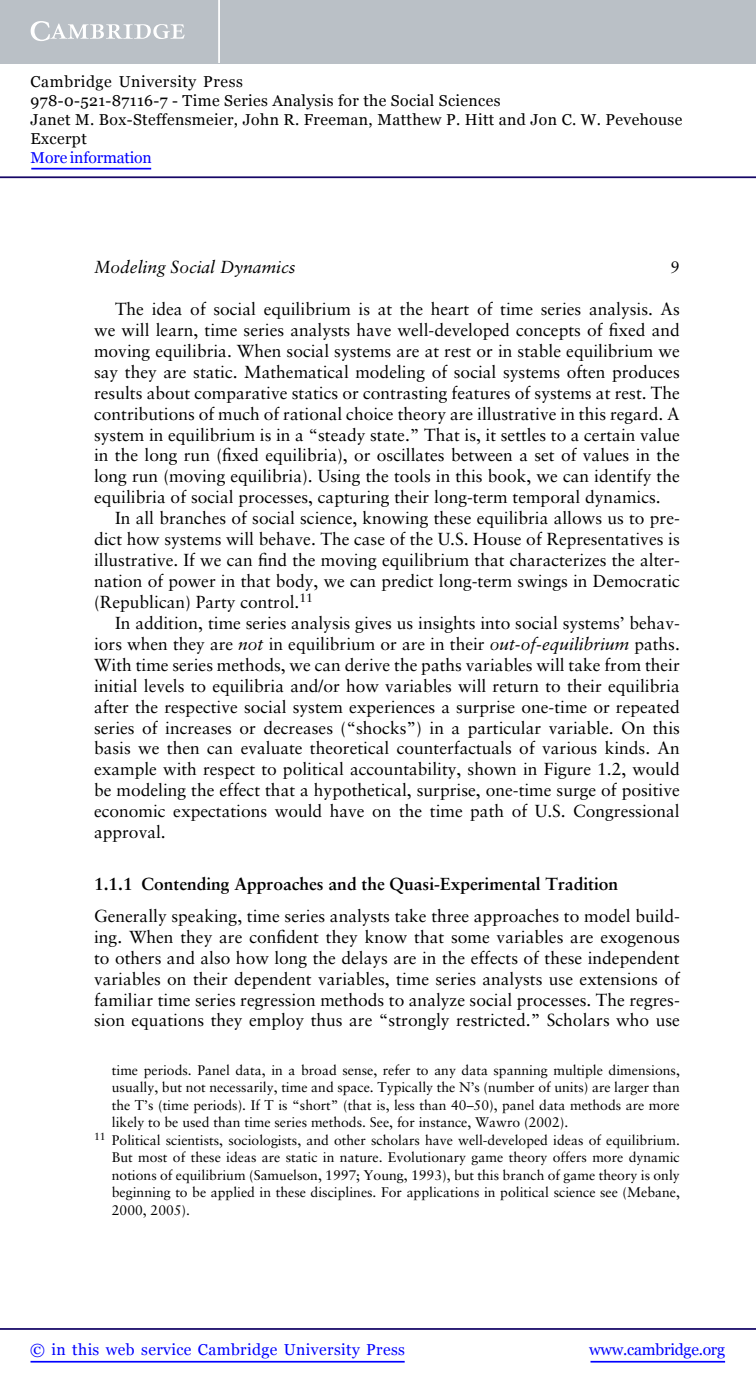
<style>
.page{position:relative;width:756px;height:1388px;background:#fff}
.page>*{position:absolute;margin:0;border:0;box-sizing:border-box;transform-origin:0 0}
.t1{font:17.5px/21px "Sabon";color:#000;text-align:justify}
.t2{font:700 17.5px "Sabon";color:#000}
.t3{font:italic 17.5px "Sabon";color:#000}
.t4{font:16.62px "Sabon";color:#000}
.t5{font:15.75px/18.9px "Georgia";letter-spacing:.025em;color:#000}
.t6{font:15.75px "Georgia";letter-spacing:.025em;color:#00f}
.t7{font:15.75px "Georgia";letter-spacing:-.015em;color:#00f}
.t8{font:15.75px "Georgia";letter-spacing:-.01em;color:#00f}
.t9{font:14px "Sabon";color:#000}
.s1{font-style:italic}
</style>
<div class="page">
<hr style="left:591px;top:1361px;width:134px;height:1px;background:#00f">
<hr style="left:0;top:1328px;width:756px;height:2px;background:#150666">
<hr style="left:31px;top:1361px;width:374px;height:1px;background:#00f">
<div style="left:0;top:0;width:756px;height:63px;background:#bac0c6"></div>
<svg style="left:31px;top:21px;width:154px;height:20px"></svg>
<hr style="left:218px;top:0;width:2px;height:63px;background:#fff">
<hr style="left:0;top:176px;width:756px;height:2px;background:#150666">
<hr style="left:31px;top:168px;width:120px;height:1px;background:#00f">
<p class="t5" style="left:31px;top:73px;width:653px">Cambridge University Press<br>978-0-521-87116-7 - Time Series Analysis for the Social Sciences<br>Janet M. Box-Steffensmeier, John R. Freeman, Matthew P. Hitt and Jon C. W. Pevehouse Excerpt</p>
<p class="t8" style="left:31px;top:148px;width:123px">More information</p>
<p class="t3" style="left:94px;top:259px;width:203px">Modeling Social Dynamics</p>
<p class="t4" style="left:670px;top:260px;width:11px">9</p>
<p class="t1" style="left:94px;top:300px;width:587px;text-indent:21px">The idea of social equilibrium is at the heart of time series analysis. As we will learn, time series analysts have well-developed concepts of fixed and moving equilibria. When social systems are at rest or in stable equilibrium we say they are static. Mathematical modeling of social systems often produces results about comparative statics or contrasting features of systems at rest. The contributions of much of rational choice theory are illustrative in this regard. A system in equilibrium is in a “steady state.” That is, it settles to a certain value in the long run (fixed equilibria), or oscillates between a set of values in the long run (moving equilibria). Using the tools in this book, we can identify the equilibria of social processes, capturing their long-term temporal dynamics.</p>
<p class="t1" style="left:94px;top:509px;width:587px;text-indent:21px">In all branches of social science, knowing these equilibria allows us to pre&shy;dict how systems will behave. The case of the U.S. House of Representatives is illustrative. If we can find the moving equilibrium that characterizes the alter&shy;nation of power in that body, we can predict long-term swings in Democratic (Republican) Party control.<sup>11</sup></p>
<p class="t1" style="left:94px;top:614px;width:587px;text-indent:21px">In addition, time series analysis gives us insights into social systems’ behav&shy;iors when they are <span class="s1">not</span> in equilibrium or are in their <span class="s1">out-of-equilibrium</span> paths.<br>With time series methods, we can derive the paths variables will take from their initial levels to equilibria and/or how variables will return to their equilibria after the respective social system experiences a surprise one-time or repeated series of increases or decreases (“shocks”) in a particular variable. On this basis we then can evaluate theoretical counterfactuals of various kinds. An example with respect to political accountability, shown in Figure 1.2, would be modeling the effect that a hypothetical, surprise, one-time surge of positive economic expectations would have on the time path of U.S. Congressional approval.</p>
<p class="t2" style="left:94px;top:877px;width:526px">1.1.1 Contending Approaches and the Quasi-Experimental Tradition</p>
<p class="t1" style="left:94px;top:907px;width:587px">Generally speaking, time series analysts take three approaches to model build&shy;ing. When they are confident they know that some variables are exogenous to others and also how long the delays are in the effects of these independent variables on their dependent variables, time series analysts use extensions of familiar time series regression methods to analyze social processes. The regres&shy;sion equations they employ thus are “strongly restricted.” Scholars who use</p>
<p class="t9" style="left:112px;top:1064px;width:570px">time periods. Panel data, in a broad sense, refer to any data spanning multiple dimensions,</p>
<p class="t9" style="left:112px;top:1082px;width:570px">usually, but not necessarily, time and space. Typically the N’s (number of units) are larger than</p>
<p class="t9" style="left:112px;top:1099px;width:570px">the T’s (time periods). If T is “short” (that is, less than 40–50), panel data methods are more</p>
<p class="t9" style="left:112px;top:1116px;width:458px">likely to be used than time series methods. See, for instance, Wawro (2002).</p>
<p class="t9" style="left:94px;top:1134px;width:587px"><sup>11</sup> Political scientists, sociologists, and other scholars have well-developed ideas of equilibrium.</p>
<p class="t9" style="left:112px;top:1152px;width:570px">But most of these ideas are static in nature. Evolutionary game theory offers more dynamic</p>
<p class="t9" style="left:112px;top:1169px;width:570px">notions of equilibrium (Samuelson, 1997; Young, 1993), but this branch of game theory is only</p>
<p class="t9" style="left:112px;top:1186px;width:570px">beginning to be applied in these disciplines. For applications in political science see (Mebane,</p>
<p class="t9" style="left:112px;top:1204px;width:80px">2000, 2005).</p>
<p class="t6" style="left:30px;top:1339px;width:376px">© in this web service Cambridge University Press</p>
<p class="t7" style="left:589px;top:1339px;width:137px">www.cambridge.org</p>
</div>
